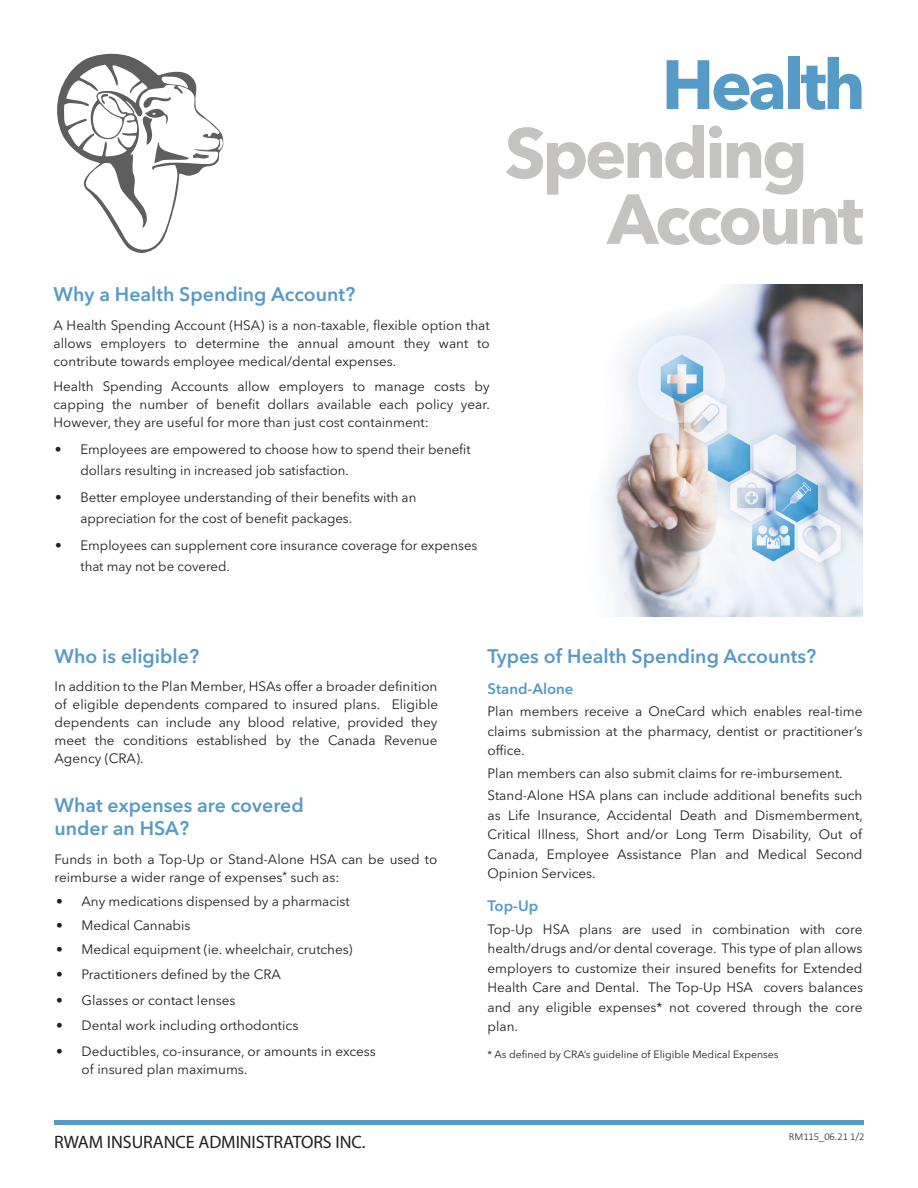
<style>
.page{position:relative;width:918px;height:1188px;background:#fff}
.page>*{position:absolute;margin:0;border:0;box-sizing:border-box;transform-origin:0 0}
.t1{font:700 69.9px/66px "Avenir Next LT Pro";letter-spacing:-.05em;color:#c5c3c2}
.t2{font:700 69px "Avenir Next LT Pro";letter-spacing:-.05em;color:#559bc5}
.t3{font:600 19.5px/23.4px "Avenir Next LT Pro";color:#559bc5}
.t4{font:18px "Myriad Pro";letter-spacing:-.005em;color:#231f20}
.t5{font:600 15px "Avenir Next LT Pro";color:#559bc5}
.t6{font:13.5px/19.5px "Avenir Next LT Pro";color:#231f20}
.t7{font:10.5px "Avenir Next LT Pro";color:#231f20}
.t8{font:300 10.5px "Calibri";letter-spacing:-.005em;color:#231f20}
</style>
<div class="page">
<div style="left:54px;top:1120px;width:810px;height:5px;background:#559bc5"></div>
<svg style="left:57px;top:53px;width:167px;height:200px"></svg>
<img style="left:602px;top:285px;width:261px;height:332px">
<h1 class="t2" style="left:662px;top:43px;width:206px">Health</h1>
<h1 class="t1" style="left:607px;top:120px;width:258px;text-indent:-103px">Spending<br>Account</h1>
<h2 class="t3" style="left:53px;top:283px;width:303px">Why a Health Spending Account?</h2>
<p class="t6" style="left:53px;top:316px;width:438px;line-height:18px;text-align:justify">A Health Spending Account (HSA) is a non-taxable, fexible option that allows employers to determine the annual amount they want to contribute towards employee medical/dental expenses.</p>
<p class="t6" style="left:53px;top:377px;width:438px;line-height:18px">Health Spending Accounts allow employers to manage costs by capping the number of beneft dollars available each policy year.</p>
<p class="t6" style="left:53px;top:413px;width:377px">However, they are useful for more than just cost containment:</p>
<p class="t6" style="left:80px;top:439px;width:392px;line-height:21px;text-indent:-26px">• Employees are empowered to choose how to spend their beneft dollars resulting in increased job satisfaction.</p>
<p class="t6" style="left:80px;top:487px;width:337px;line-height:21px;text-indent:-25px">• Better employee understanding of their benefts with an appreciation for the cost of beneft packages.</p>
<p class="t6" style="left:80px;top:535px;width:398px;line-height:21px;text-indent:-25px">• Employees can supplement core insurance coverage for expenses that may not be covered.</p>
<h2 class="t3" style="left:55px;top:644px;width:146px">Who is eligible?</h2>
<p class="t6" style="left:55px;top:677px;width:385px;line-height:18px;text-align:justify">In addition to the Plan Member, HSAs offer a broader defnition of eligible dependents compared to insured plans. Eligible dependents can include any blood relative, provided they meet the conditions established by the Canada Revenue Agency (CRA).</p>
<h2 class="t3" style="left:55px;top:793px;width:251px">What expenses are covered under an HSA?</h2>
<p class="t6" style="left:55px;top:850px;width:384px;line-height:18px">Funds in both a Top-Up or Stand-Alone HSA can be used to reimburse a wider range of expenses<sup>*</sup> such as:</p>
<p class="t6" style="left:56px;top:891px;width:295px">• Any medications dispensed by a pharmacist</p>
<p class="t6" style="left:56px;top:915px;width:136px">• Medical Cannabis</p>
<p class="t6" style="left:56px;top:939px;width:298px">• Medical equipment (ie. wheelchair, crutches)</p>
<p class="t6" style="left:56px;top:965px;width:226px">• Practitioners defned by the CRA</p>
<p class="t6" style="left:56px;top:990px;width:181px">• Glasses or contact lenses</p>
<p class="t6" style="left:56px;top:1016px;width:244px">• Dental work including orthodontics</p>
<p class="t6" style="left:82px;top:1042px;width:296px;line-height:18px;text-indent:-26px">• Deductibles, co-insurance, or amounts in excess of insured plan maximums.</p>
<h3 class="t4" style="left:54px;top:1131px;width:313px">RWAM INSURANCE ADMINISTRATORS INC.</h3>
<h2 class="t3" style="left:488px;top:644px;width:330px">Types of Health Spending Accounts?</h2>
<h3 class="t5" style="left:488px;top:680px;width:88px">Stand-Alone</h3>
<p class="t6" style="left:488px;top:702px;width:377px;text-align:justify">Plan members receive a OneCard which enables real-time claims submission at the pharmacy, dentist or practitioner’s offce.</p>
<p class="t6" style="left:488px;top:762px;width:376px;line-height:22.5px">Plan members can also submit claims for re-imbursement.<br>Stand-Alone HSA plans can include additional benefts such</p>
<p class="t6" style="left:488px;top:805px;width:377px;text-align:justify">as Life Insurance, Accidental Death and Dismemberment, Critical Illness, Short and/or Long Term Disability, Out of Canada, Employee Assistance Plan and Medical Second Opinion Services.</p>
<h3 class="t5" style="left:488px;top:897px;width:52px">Top-Up</h3>
<p class="t6" style="left:488px;top:919px;width:377px;text-align:justify">Top-Up HSA plans are used in combination with core health/drugs and/or dental coverage. This type of plan allows employers to customize their insured benefts for Extended Health Care and Dental. The Top-Up HSA covers balances and any eligible expenses* not covered through the core plan.</p>
<p class="t7" style="left:488px;top:1049px;width:292px">* As defned by CRA’s guideline of Eligible Medical Expenses</p>
<p class="t8" style="left:789px;top:1130px;width:77px">RM115_06.21 1/2</p>
</div>
